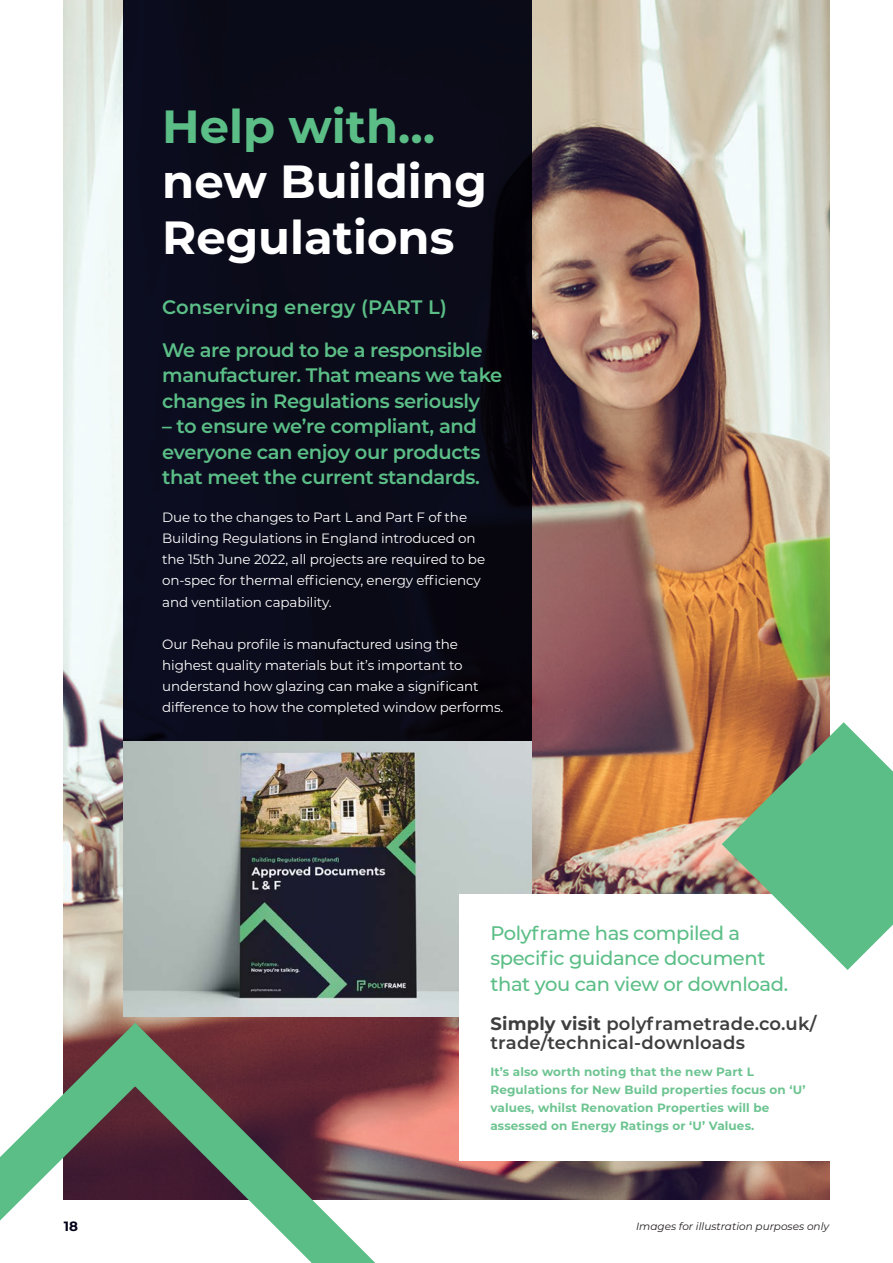
<style>
.page{position:relative;width:893px;height:1263px;background:#fff}
.page>*{position:absolute;margin:0;border:0;box-sizing:border-box;transform-origin:0 0}
.t1{font:700 46.5px/55.5px "Montserrat";color:#fff}
.t2{font:700 46.5px "Montserrat";color:#5bbe86}
.t3{font:600 19.5px/25.5px "Montserrat";letter-spacing:-.02em;color:#5bbe86}
.t4{font:500 19.5px/25.5px "Montserrat";letter-spacing:-.02em;color:#5bbe86}
.t5{font:600 19.5px "Montserrat";letter-spacing:.01em;color:#5bbe86}
.t6{font:600 18px/19.2px "Montserrat";letter-spacing:.01em;color:#3e3e3f}
.t7{font:13.5px/21px "Montserrat";letter-spacing:-.01em;color:#fff}
.t8{font:700 13.5px "Montserrat";color:#000217}
.t9{font:700 12px/18px "Montserrat";letter-spacing:.01em;color:#6dc491}
.t10{font:italic 10.5px "Montserrat";color:#231f20}
.s1{font-weight:700}
</style>
<div class="page">
<hr style="left:892px;top:0;width:1px;height:1263px;background:#000217">
<img style="left:64px;top:0;width:765px;height:1199px">
<div style="left:123px;top:0;width:408px;height:741px;background:linear-gradient(to right,#0c0e20,#080812)"></div>
<img style="left:123px;top:741px;width:408px;height:275px">
<svg style="left:0;top:991px;width:433px;height:272px"></svg>
<div style="left:459px;top:894px;width:388px;height:266px;background:#fff"></div>
<svg style="left:722px;top:722px;width:171px;height:248px"></svg>
<p class="t8" style="left:64px;top:1216px;width:16px">18</p>
<p class="t2" style="left:162px;top:93px;width:275px">Help with…</p>
<p class="t1" style="left:162px;top:152px;width:326px">new Building<br>Regulations</p>
<p class="t5" style="left:162px;top:294px;width:286px">Conserving energy (PART L)</p>
<p class="t3" style="left:162px;top:336px;width:342px">We are proud to be a responsible manufacturer. That means we take changes in Regulations seriously</p>
<p class="t3" style="left:162px;top:413px;width:320px">– to ensure we’re compliant, and everyone can enjoy our products that meet the current standards.</p>
<p class="t7" style="left:162px;top:507px;width:324px">Due to the changes to Part L and Part F of the Building Regulations in England introduced on the 15th June 2022, all projects are required to be on-spec for thermal efficiency, energy efficiency and ventilation capability.</p>
<p class="t7" style="left:162px;top:633px;width:343px">Our Rehau profile is manufactured using the highest quality materials but it’s important to understand how glazing can make a significant difference to how the completed window performs.</p>
<p class="t4" style="left:490px;top:919px;width:299px">Polyframe has compiled a specific guidance document that you can view or download.</p>
<p class="t6" style="left:490px;top:1013px;width:327px"><span class="s1">Simply visit</span> polyframetrade.co.uk/ trade/technical-downloads</p>
<p class="t9" style="left:490px;top:1062px;width:317px">It’s also worth noting that the new Part L Regulations for New Build properties focus on ‘U’ values, whilst Renovation Properties will be assessed on Energy Ratings or ‘U’ Values.</p>
<p class="t10" style="left:636px;top:1219px;width:195px">Images for illustration purposes only</p>
</div>
